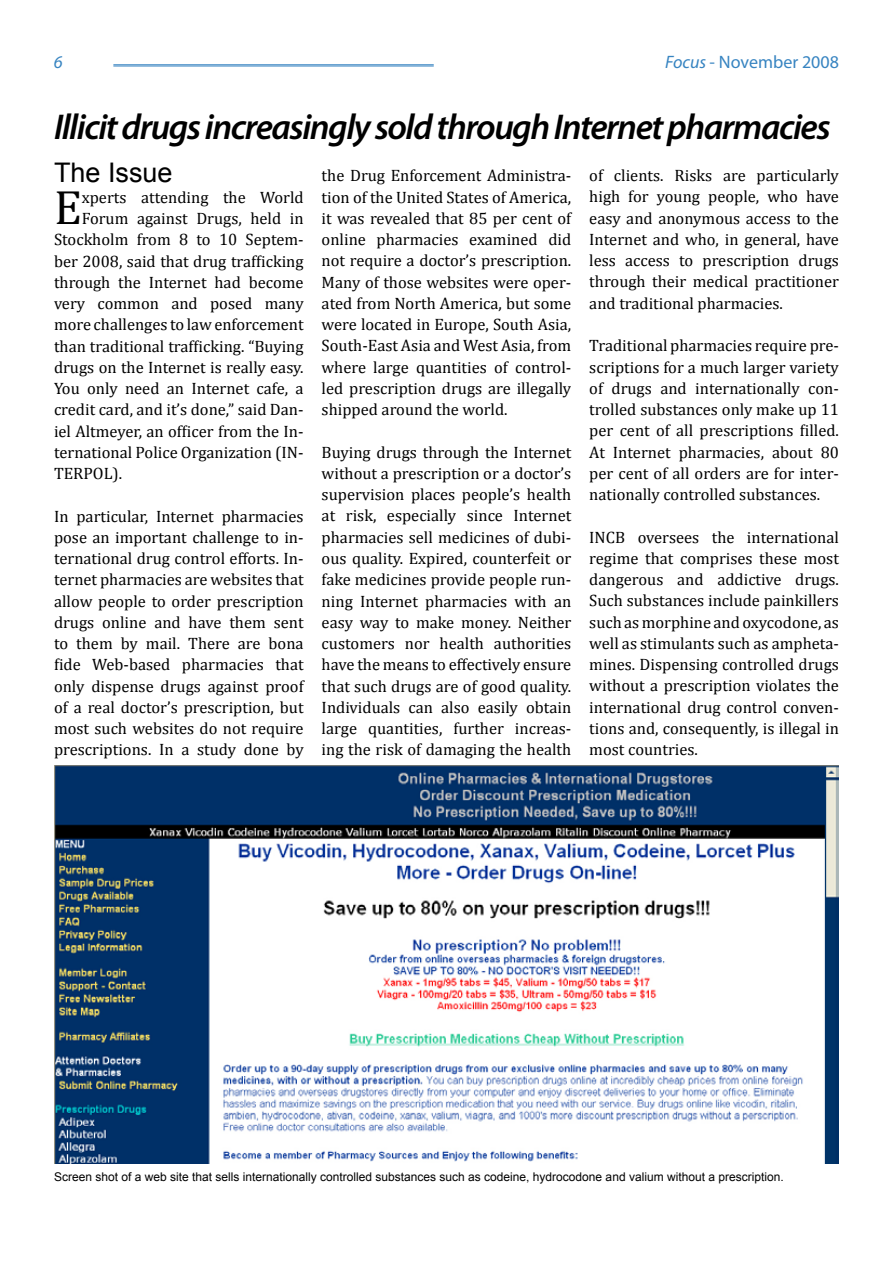
<style>
.page{position:relative;width:893px;height:1263px;background:#fff}
.page>*{position:absolute;margin:0;border:0;box-sizing:border-box;transform-origin:0 0}
.t1{font:48.45px "Cambria";color:#000}
.t2{font:italic 600 36px "Myriad Pro";letter-spacing:-.04em;color:#000}
.t3{font:27px "Arial";color:#000}
.t4{font:18px "Myriad Pro";color:#3784c1}
.t5{font:italic 18px "Myriad Pro";color:#3784c1}
.t6{font:16.5px/21.3px "Cambria";color:#000;text-align:justify}
.t7{font:12px "Arial";color:#000}
.s1{font-style:italic}
</style>
<div class="page">
<hr style="left:113px;top:65px;width:321px;height:1px;background:#3784c1">
<hr style="left:113px;top:66px;width:321px;height:1px;background:#3784c1">
<img style="left:54px;top:765px;width:785px;height:399px">
<div style="left:78px;top:775px;width:190px;height:44px;background:#003068"></div>
<p class="t5" style="left:54px;top:50px;width:10px">6</p>
<p class="t4" style="left:665px;top:50px;width:175px"><span class="s1">Focus</span> - November 2008</p>
<h2 class="t2" style="left:54px;top:104px;width:778px">Illicit drugs increasingly sold through Internet pharmacies</h2>
<h3 class="t3" style="left:54px;top:154px;width:120px">The Issue</h3>
<h1 class="t1" style="left:54px;top:179px;width:29px">E</h1>
<p class="t6" style="left:82px;top:186px;width:223px">xperts attending the World</p>
<p class="t6" style="left:82px;top:208px;width:223px">Forum against Drugs, held in</p>
<p class="t6" style="left:54px;top:229px;width:251px">Stockholm from 8 to 10 Septem-</p>
<p class="t6" style="left:54px;top:250px;width:251px">ber 2008, said that drug trafficking</p>
<p class="t6" style="left:54px;top:271px;width:251px">through the Internet had become</p>
<p class="t6" style="left:54px;top:293px;width:251px">very common and posed many</p>
<p class="t6" style="left:54px;top:314px;width:251px">more challenges to law enforcement</p>
<p class="t6" style="left:54px;top:335px;width:251px">than traditional trafficking. “Buying</p>
<p class="t6" style="left:54px;top:356px;width:251px">drugs on the Internet is really easy.</p>
<p class="t6" style="left:54px;top:378px;width:251px">You only need an Internet cafe, a</p>
<p class="t6" style="left:54px;top:399px;width:251px">credit card, and it’s done,” said Dan-</p>
<p class="t6" style="left:54px;top:420px;width:251px">iel Altmeyer, an officer from the In-</p>
<p class="t6" style="left:54px;top:442px;width:251px">ternational Police Organization (IN-</p>
<p class="t6" style="left:54px;top:463px;width:70px">TERPOL).</p>
<p class="t6" style="left:54px;top:505px;width:251px">In particular, Internet pharmacies pose an important challenge to in&shy;ternational drug control efforts. In&shy;ternet pharmacies are websites that allow people to order prescription drugs online and have them sent to them by mail. There are bona fide Web-based pharmacies that only dispense drugs against proof of a real doctor’s prescription, but most such websites do not require prescriptions. In a study done by</p>
<p class="t6" style="left:322px;top:165px;width:251px">the Drug Enforcement Administra&shy;tion of the United States of America, it was revealed that 85 per cent of online pharmacies examined did not require a doctor’s prescription.<br>Many of those websites were oper&shy;ated from North America, but some were located in Europe, South Asia, South-East Asia and West Asia, from where large quantities of control&shy;led prescription drugs are illegally shipped around the world.</p>
<p class="t6" style="left:322px;top:441px;width:251px">Buying drugs through the Internet without a prescription or a doctor’s supervision places people’s health at risk, especially since Internet pharmacies sell medicines of dubi&shy;ous quality. Expired, counterfeit or fake medicines provide people run&shy;ning Internet pharmacies with an easy way to make money. Neither customers nor health authorities have the means to effectively ensure that such drugs are of good quality.<br>Individuals can also easily obtain large quantities, further increas&shy;ing the risk of damaging the health</p>
<p class="t6" style="left:589px;top:165px;width:251px">of clients. Risks are particularly high for young people, who have easy and anonymous access to the Internet and who, in general, have less access to prescription drugs through their medical practitioner and traditional pharmacies.</p>
<p class="t6" style="left:589px;top:335px;width:251px">Traditional pharmacies require pre&shy;scriptions for a much larger variety of drugs and internationally con&shy;trolled substances only make up 11 per cent of all prescriptions filled.<br>At Internet pharmacies, about 80 per cent of all orders are for inter&shy;nationally controlled substances.</p>
<p class="t6" style="left:589px;top:526px;width:251px">INCB oversees the international regime that comprises these most dangerous and addictive drugs.<br>Such substances include painkillers such as morphine and oxycodone, as well as stimulants such as ampheta&shy;mines. Dispensing controlled drugs without a prescription violates the international drug control conven&shy;tions and, consequently, is illegal in most countries.</p>
<p class="t7" style="left:54px;top:1169px;width:731px">Screen shot of a web site that sells internationally controlled substances such as codeine, hydrocodone and valium without a prescription.</p>
</div>
